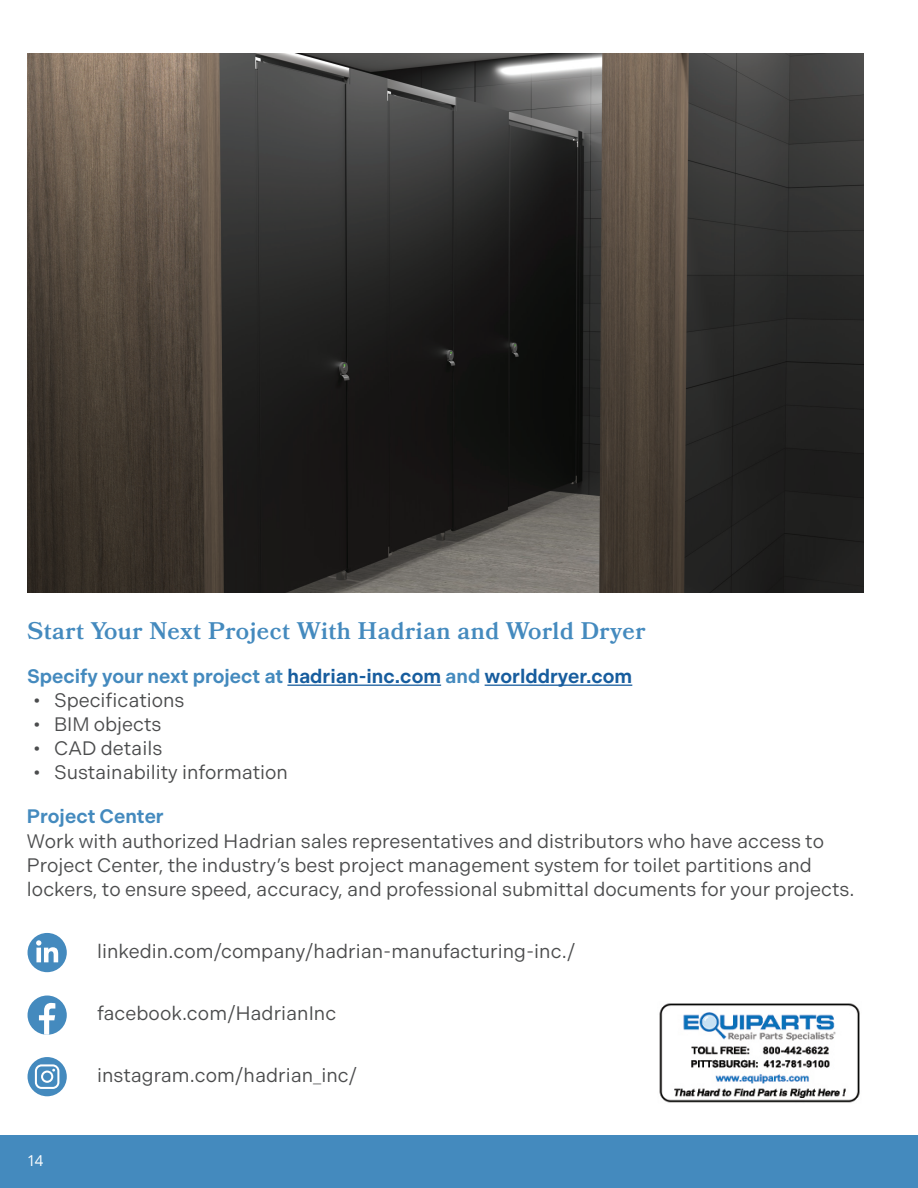
<style>
.page{position:relative;width:918px;height:1188px;background:#fff}
.page>*{position:absolute;margin:0;border:0;box-sizing:border-box;transform-origin:0 0}
.back_page_header{font:600 24px "Bookmania";letter-spacing:.02em;color:#448abe}
.back_page_body_copy{font:19.5px/24px "Indivisible";color:#4b4c4d}
.back_page_body_copy-2{font:600 19.5px "Indivisible";color:#175d9e}
.t1{font:600 12px "Open Sans";color:#fff}
.s1{color:#448abe}
.s2{font-weight:600;color:#448abe}
</style>
<div class="page">
<img style="left:28px;top:54px;width:835px;height:539px">
<hr style="left:287px;top:685px;width:154px;height:1px;background:#175d9e">
<hr style="left:485px;top:685px;width:147px;height:1px;background:#175d9e">
<div style="left:28px;top:996px;width:39px;height:39px;background:#448abe;border-radius:50%"></div>
<svg style="left:39px;top:1003px;width:16px;height:32px"></svg>
<div style="left:28px;top:1057px;width:39px;height:39px;background:#448abe;border-radius:50%"></div>
<svg style="left:35px;top:1064px;width:24px;height:25px"></svg>
<div style="left:28px;top:933px;width:39px;height:39px;background:#448abe;border-radius:50%"></div>
<svg style="left:36px;top:940px;width:22px;height:22px"></svg>
<div style="left:0;top:1136px;width:918px;height:52px;background:#448abe"></div>
<img style="left:659px;top:1003px;width:201px;height:100px">
<p class="back_page_header" style="left:27px;top:617px;width:620px">Start Your Next Project With Hadrian and World Dryer</p>
<p class="back_page_body_copy-2" style="left:27px;top:665px;width:607px"><span class="s1">Specify your next project at</span> hadrian-inc.com <span class="s1">and</span> worlddryer.com</p>
<p class="back_page_body_copy" style="left:34px;top:689px;width:152px">• Specifications</p>
<p class="back_page_body_copy" style="left:34px;top:713px;width:129px">• BIM objects</p>
<p class="back_page_body_copy" style="left:34px;top:737px;width:130px">• CAD details</p>
<p class="back_page_body_copy" style="left:34px;top:761px;width:256px">• Sustainability information</p>
<p class="back_page_body_copy" style="left:27px;top:805px;width:829px"><span class="s2">Project Center<br></span>Work with authorized Hadrian sales representatives and distributors who have access to Project Center, the industry’s best project management system for toilet partitions and lockers, to ensure speed, accuracy, and professional submittal documents for your projects.</p>
<p class="back_page_body_copy" style="left:97px;top:939px;width:480px">linkedin.com/company/hadrian-manufacturing-inc./</p>
<p class="back_page_body_copy" style="left:97px;top:1002px;width:241px">facebook.com/HadrianInc</p>
<p class="t1" style="left:27px;top:1148px;width:15px">14</p>
<p class="back_page_body_copy" style="left:97px;top:1063px;width:262px">instagram.com/hadrian_inc/</p>
</div>
